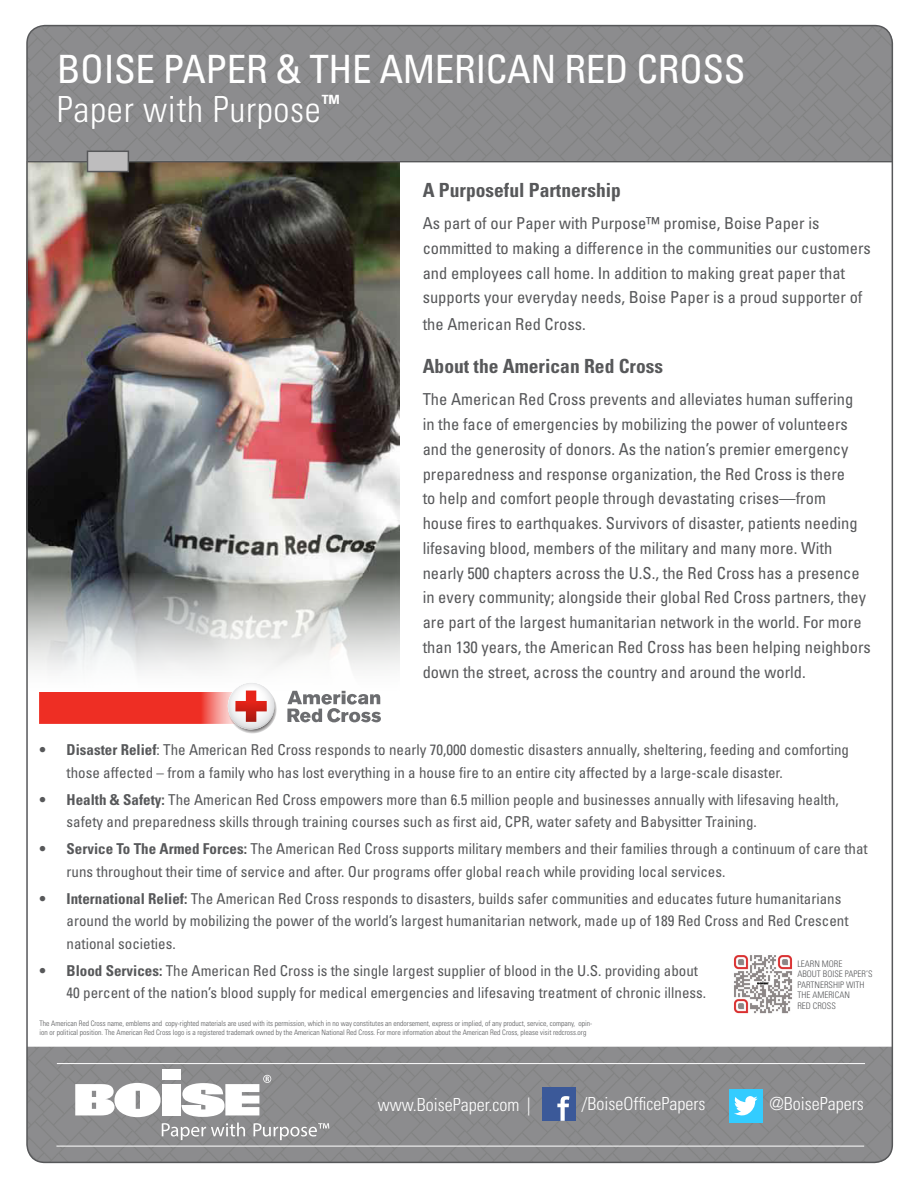
<style>
.page{position:relative;width:918px;height:1188px;background:#fff}
.page>*{position:absolute;margin:0;border:0;box-sizing:border-box;transform-origin:0 0}
.t1{font:condensed 39px "Univers LT Std";letter-spacing:-.01em;color:#fff}
.t2{font:300 condensed 36px "Univers LT Std";letter-spacing:.02em;color:#fff}
.t3{font:700 condensed 19.5px "Univers LT Std";color:#57585a}
.t4{font:300 condensed 18px "Univers LT Std";color:#fff}
.t5{font:condensed 16.5px/24.8px "Univers LT Std";color:#57585a}
.t6{font:condensed 15px/22.5px "Univers LT Std";color:#57585a}
.t7{font:300 condensed 9px/10.5px "Univers LT Std";color:#57585a}
.t8{font:300 condensed 7.5px/9px "Univers LT Std";color:#57585a}
.s1{font-weight:700}
</style>
<div class="page">
<img style="left:29px;top:162px;width:371px;height:537px">
<img style="left:27px;top:26px;width:866px;height:135px">
<hr style="left:27px;top:161px;width:866px;height:1px;background:#57585a">
<div style="left:87px;top:151px;width:42px;height:21px;background:#bebdbe;border:2px solid #57585a"></div>
<img style="left:733px;top:955px;width:60px;height:59px">
<img style="left:29px;top:1047px;width:864px;height:116px">
<hr style="left:56px;top:1146px;width:808px;height:1px;background:#fff">
<hr style="left:57px;top:1063px;width:808px;height:1px;background:#fff">
<div style="left:729px;top:1089px;width:33px;height:33px;background:#3cf"></div>
<svg style="left:734px;top:1096px;width:23px;height:20px"></svg>
<div style="left:543px;top:1087px;width:33px;height:34px;background:#3b5999"></div>
<svg style="left:557px;top:1096px;width:13px;height:25px"></svg>
<div style="left:162px;top:1070px;width:19px;height:10px;background:#fff"></div>
<div style="left:162px;top:1084px;width:19px;height:31px;background:#fff"></div>
<svg style="left:75px;top:1083px;width:86px;height:34px"></svg>
<svg style="left:182px;top:1075px;width:89px;height:42px"></svg>
<svg style="left:162px;top:1123px;width:83px;height:17px"></svg>
<svg style="left:254px;top:1123px;width:75px;height:17px"></svg>
<div style="left:40px;top:692px;width:215px;height:32px;background:#ee2e24"></div>
<div style="left:207px;top:662px;width:193px;height:88px;background:#fff"></div>
<svg style="left:227px;top:683px;width:50px;height:51px"></svg>
<svg style="left:287px;top:691px;width:94px;height:31px"></svg>
<p class="t1" style="left:57px;top:45px;width:690px">BOISE PAPER &amp; THE AMERICAN RED CROSS</p>
<p class="t2" style="left:57px;top:88px;width:284px">Paper with Purpose<sup>™</sup></p>
<p class="t3" style="left:423px;top:178px;width:200px">A Purposeful Partnership</p>
<p class="t5" style="left:423px;top:211px;width:450px">As part of our Paper with Purpose™ promise, Boise Paper is committed to making a difference in the communities our customers and employees call home. In addition to making great paper that supports your everyday needs, Boise Paper is a proud supporter of</p>
<p class="t5" style="left:423px;top:312px;width:165px">the American Red Cross.</p>
<p class="t3" style="left:423px;top:354px;width:242px">About the American Red Cross</p>
<p class="t5" style="left:423px;top:387px;width:450px">The American Red Cross prevents and alleviates human suffering<br>in the face of emergencies by mobilizing the power of volunteers and the generosity of donors. As the nation’s premier emergency preparedness and response organization, the Red Cross is there<br>to help and comfort people through devastating crises—from<br>house fires to earthquakes. Survivors of disaster, patients needing lifesaving blood, members of the military and many more. With nearly 500 chapters across the U.S., the Red Cross has a presence in every community; alongside their global Red Cross partners, they are part of the largest humanitarian network in the world. For more than 130 years, the American Red Cross has been helping neighbors down the street, across the country and around the world.</p>
<p class="t6" style="left:67px;top:739px;width:784px;text-indent:-27px"><span class="s1">• Disaster Relief</span>: The American Red Cross responds to nearly 70,000 domestic disasters annually, sheltering, feeding and comforting those affected – from a family who has lost everything in a house fire to an entire city affected by a large-scale disaster.</p>
<p class="t6" style="left:67px;top:788px;width:774px;text-indent:-27px"><span class="s1">• Health &amp; Safety:</span> The American Red Cross empowers more than 6.5 million people and businesses annually with lifesaving health, safety and preparedness skills through training courses such as first aid, CPR, water safety and Babysitter Training.</p>
<p class="t6" style="left:67px;top:838px;width:803px;text-indent:-27px"><span class="s1">• Service To The Armed Forces:</span> The American Red Cross supports military members and their families through a continuum of care that runs throughout their time of service and after. Our programs offer global reach while providing local services.</p>
<p class="t6" style="left:67px;top:887px;width:784px;text-indent:-27px"><span class="s1">• International Relief:</span> The American Red Cross responds to disasters, builds safer communities and educates future humanitarians around the world by mobilizing the power of the world’s largest humanitarian network, made up of 189 Red Cross and Red Crescent national societies.</p>
<p class="t6" style="left:67px;top:959px;width:641px;text-indent:-27px"><span class="s1">• Blood Services:</span> The American Red Cross is the single largest supplier of blood in the U.S. providing about<br>40 percent of the nation’s blood supply for medical emergencies and lifesaving treatment of chronic illness.</p>
<p class="t8" style="left:40px;top:1019px;width:554px">The American Red Cross name, emblems and copy-righted materials are used with its permission, which in no way constitutes an endorsement, express or implied, of any product, service, company, opin&shy;ion or political position. The American Red Cross logo is a registered trademark owned by the American National Red Cross. For more information about the American Red Cross, please visit redcross.org</p>
<p class="t7" style="left:797px;top:958px;width:46px">LEARN MORE</p>
<p class="t7" style="left:797px;top:969px;width:77px">ABOUT BOISE PAPER’S<br>PARTNERSHIP WITH<br>THE AMERICAN<br>RED CROSS</p>
<p class="t4" style="left:378px;top:1094px;width:155px">www.BoisePaper.com |</p>
<p class="t4" style="left:581px;top:1093px;width:125px">/BoiseOfficePapers</p>
<p class="t4" style="left:769px;top:1093px;width:96px">@BoisePapers</p>
</div>
